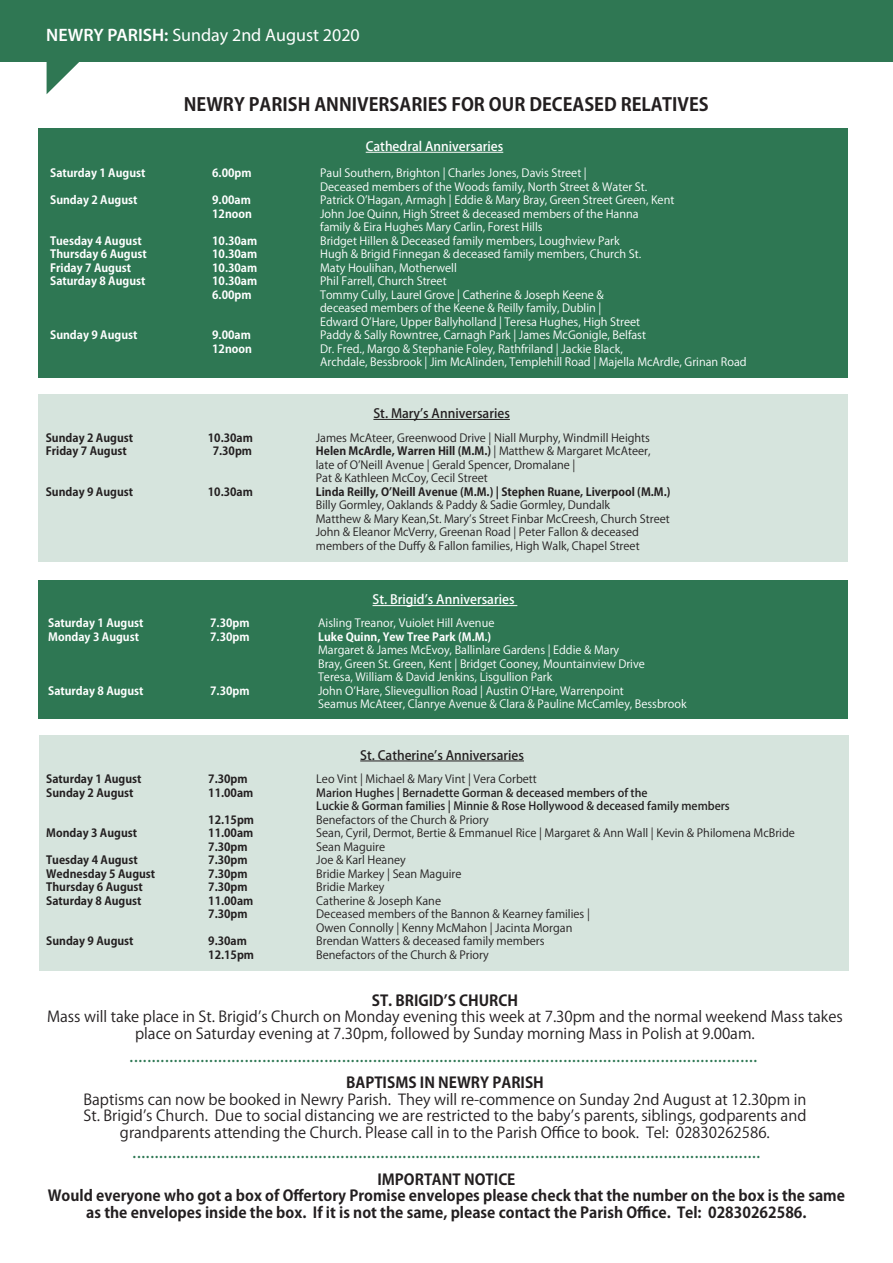
<style>
.page{position:relative;width:893px;height:1263px;background:#fff}
.page>*{position:absolute;margin:0;border:0;box-sizing:border-box;transform-origin:0 0}
.t1{font:700 18px "Koz Go Pro";color:#231f20}
.t2{font:18px "Myriad Pro";color:#fff}
.t3{font:15px/16.5px "Koz Go Pro";color:#231f20;text-align:center}
.t4{font:500 15px "Koz Go Pro";color:#2d7753}
.t5{font:700 15px/16.5px "Koz Go Pro";color:#231f20;text-align:center}
.t6{font:500 12.75px "Koz Go Pro";color:#231f20}
.t7{font:500 12.75px "Koz Go Pro";color:#fff}
.t8{font:11.25px/13.5px "Koz Go Pro";color:#fff}
.t9{font:11.25px/13.5px "Koz Go Pro";color:#231f20}
.t10{font:700 11.25px "Koz Go Pro";color:#231f20}
.t11{font:700 11.25px "Koz Go Pro";color:#fff}
.t12{font:500 11.25px/13.5px "Koz Go Pro";color:#231f20}
.s1{font-weight:600}
.s2{font-weight:700}
</style>
<div class="page">
<div style="left:38px;top:580px;width:810px;height:139px;background:#2e7753"></div>
<div style="left:38px;top:395px;width:810px;height:167px;background:#d6e4dd"></div>
<div style="left:38px;top:128px;width:810px;height:249px;background:#2e7753"></div>
<hr style="left:366px;top:152px;width:137px;height:1px;background:#fff">
<hr style="left:373px;top:605px;width:144px;height:1px;background:#fff">
<hr style="left:373px;top:419px;width:137px;height:1px;background:#231f20">
<div style="left:39px;top:735px;width:809px;height:236px;background:#d6e4dd"></div>
<hr style="left:360px;top:761px;width:164px;height:1px;background:#231f20">
<div style="left:0;top:0;width:893px;height:62px;background:#2f7753"></div>
<svg style="left:47px;top:62px;width:32px;height:32px"></svg>
<h1 class="t2" style="left:46px;top:24px;width:315px"><span class="s1">NEWRY PARISH:</span> Sunday 2nd August 2020</h1>
<h1 class="t1" style="left:184px;top:93px;width:526px">NEWRY PARISH ANNIVERSARIES FOR OUR DECEASED RELATIVES</h1>
<p class="t7" style="left:366px;top:138px;width:139px">Cathedral Anniversaries</p>
<p class="t11" style="left:50px;top:166px;width:97px">Saturday 1 August</p>
<p class="t11" style="left:212px;top:166px;width:41px">6.00pm</p>
<p class="t8" style="left:320px;top:167px;width:329px">Paul Southern, Brighton | Charles Jones, Davis Street |<br>Deceased members of the Woods family, North Street &amp; Water St.</p>
<p class="t11" style="left:50px;top:193px;width:89px">Sunday 2 August</p>
<p class="t11" style="left:212px;top:193px;width:40px">9.00am</p>
<p class="t8" style="left:320px;top:194px;width:356px">Patrick OʼHagan, Armagh | Eddie &amp; Mary Bray, Green Street Green, Kent</p>
<p class="t11" style="left:212px;top:207px;width:41px">12noon</p>
<p class="t8" style="left:320px;top:207px;width:320px">John Joe Quinn, High Street &amp; deceased members of the Hanna family &amp; Eira Hughes Mary Carlin, Forest Hills</p>
<p class="t11" style="left:50px;top:234px;width:93px">Tuesday 4 August</p>
<p class="t11" style="left:212px;top:234px;width:47px">10.30am</p>
<p class="t8" style="left:320px;top:234px;width:301px">Bridget Hillen &amp; Deceased family members, Loughview Park</p>
<p class="t11" style="left:50px;top:247px;width:98px">Thursday 6 August</p>
<p class="t11" style="left:212px;top:247px;width:47px">10.30am</p>
<p class="t8" style="left:320px;top:248px;width:322px">Hugh &amp; Brigid Finnegan &amp; deceased family members, Church St.</p>
<p class="t11" style="left:50px;top:261px;width:83px">Friday 7 August</p>
<p class="t11" style="left:212px;top:261px;width:47px">10.30am</p>
<p class="t8" style="left:320px;top:261px;width:138px">Maty Houlihan, Motherwell</p>
<p class="t11" style="left:50px;top:274px;width:97px">Saturday 8 August</p>
<p class="t11" style="left:212px;top:274px;width:47px">10.30am</p>
<p class="t8" style="left:320px;top:275px;width:128px">Phil Farrell, Church Street</p>
<p class="t11" style="left:212px;top:288px;width:41px">6.00pm</p>
<p class="t8" style="left:320px;top:288px;width:321px">Tommy Cully, Laurel Grove | Catherine &amp; Joseph Keene &amp; deceased members of the Keene &amp; Reilly family, Dublin |<br>Edward OʼHare, Upper Ballyholland | Teresa Hughes, High Street</p>
<p class="t11" style="left:50px;top:328px;width:89px">Sunday 9 August</p>
<p class="t11" style="left:212px;top:328px;width:40px">9.00am</p>
<p class="t8" style="left:320px;top:329px;width:327px">Paddy &amp; Sally Rowntree, Carnagh Park | James McGonigle, Belfast</p>
<p class="t11" style="left:212px;top:342px;width:41px">12noon</p>
<p class="t8" style="left:320px;top:342px;width:428px">Dr. Fred., Margo &amp; Stephanie Foley, Rathfriland | Jackie Black,<br>Archdale, Bessbrook | Jim McAlinden, Templehill Road | Majella McArdle, Grinan Road</p>
<p class="t6" style="left:373px;top:405px;width:138px">St. Maryʼs Anniversaries</p>
<p class="t10" style="left:46px;top:430px;width:89px">Sunday 2 August</p>
<p class="t10" style="left:208px;top:430px;width:47px">10.30am</p>
<p class="t9" style="left:316px;top:431px;width:336px">James McAteer, Greenwood Drive | Niall Murphy, Windmill Heights</p>
<p class="t10" style="left:46px;top:444px;width:83px">Friday 7 August</p>
<p class="t10" style="left:213px;top:444px;width:41px">7.30pm</p>
<p class="t9" style="left:316px;top:445px;width:336px"><span class="s2">Helen McArdle, Warren Hill (M.M.)</span> | Matthew &amp; Margaret McAteer, late of OʼNeill Avenue | Gerald Spencer, Dromalane |<br>Pat &amp; Kathleen McCoy, Cecil Street</p>
<p class="t10" style="left:46px;top:484px;width:89px">Sunday 9 August</p>
<p class="t10" style="left:208px;top:484px;width:47px">10.30am</p>
<p class="t10" style="left:316px;top:484px;width:356px">Linda Reilly, OʼNeill Avenue (M.M.) | Stephen Ruane, Liverpool (M.M.)</p>
<p class="t9" style="left:316px;top:499px;width:356px">Billy Gormley, Oaklands &amp; Paddy &amp; Sadie Gormley, Dundalk<br>Matthew &amp; Mary Kean,St. Maryʼs Street Finbar McCreesh, Church Street John &amp; Eleanor McVerry, Greenan Road | Peter Fallon &amp; deceased members of the Duffy &amp; Fallon families, High Walk, Chapel Street</p>
<p class="t7" style="left:373px;top:591px;width:143px">St. Brigidʼs Anniversaries</p>
<p class="t11" style="left:48px;top:616px;width:97px">Saturday 1 August</p>
<p class="t11" style="left:210px;top:616px;width:41px">7.30pm</p>
<p class="t8" style="left:318px;top:617px;width:178px">Aisling Treanor, Vuiolet Hill Avenue</p>
<p class="t11" style="left:48px;top:629px;width:92px">Monday 3 August</p>
<p class="t11" style="left:210px;top:629px;width:41px">7.30pm</p>
<p class="t11" style="left:318px;top:629px;width:175px">Luke Quinn, Yew Tree Park (M.M.)</p>
<p class="t8" style="left:318px;top:644px;width:328px">Margaret &amp; James McEvoy, Ballinlare Gardens | Eddie &amp; Mary<br>Bray, Green St. Green, Kent | Bridget Cooney, Mountainview Drive<br>Teresa, William &amp; David Jenkins, Lisgullion Park</p>
<p class="t11" style="left:48px;top:683px;width:97px">Saturday 8 August</p>
<p class="t11" style="left:210px;top:683px;width:41px">7.30pm</p>
<p class="t8" style="left:318px;top:684px;width:370px">John OʼHare, Slievegullion Road | Austin OʼHare, Warrenpoint<br>Seamus McAteer, Clanrye Avenue &amp; Clara &amp; Pauline McCamley, Bessbrook</p>
<p class="t6" style="left:360px;top:747px;width:165px">St. Catherineʼs Anniversaries</p>
<p class="t10" style="left:46px;top:772px;width:97px">Saturday 1 August</p>
<p class="t10" style="left:208px;top:772px;width:41px">7.30pm</p>
<p class="t9" style="left:316px;top:773px;width:222px">Leo Vint | Michael &amp; Mary Vint | Vera Corbett</p>
<p class="t10" style="left:46px;top:785px;width:89px">Sunday 2 August</p>
<p class="t10" style="left:208px;top:785px;width:47px">11.00am</p>
<p class="t12" style="left:316px;top:786px;width:415px">Marion Hughes | Bernadette Gorman &amp; deceased members of the<br>Luckie &amp; Gorman families | Minnie &amp; Rose Hollywood &amp; deceased family members</p>
<p class="t10" style="left:208px;top:812px;width:47px">12.15pm</p>
<p class="t9" style="left:316px;top:813px;width:174px">Benefactors of the Church &amp; Priory</p>
<p class="t10" style="left:46px;top:826px;width:92px">Monday 3 August</p>
<p class="t10" style="left:208px;top:826px;width:47px">11.00am</p>
<p class="t9" style="left:316px;top:827px;width:480px">Sean, Cyril, Dermot, Bertie &amp; Emmanuel Rice | Margaret &amp; Ann Wall | Kevin &amp; Philomena McBride</p>
<p class="t10" style="left:208px;top:839px;width:41px">7.30pm</p>
<p class="t9" style="left:316px;top:840px;width:70px">Sean Maguire</p>
<p class="t10" style="left:46px;top:853px;width:93px">Tuesday 4 August</p>
<p class="t10" style="left:208px;top:853px;width:41px">7.30pm</p>
<p class="t9" style="left:316px;top:854px;width:91px">Joe &amp; Karl Heaney</p>
<p class="t10" style="left:46px;top:866px;width:111px">Wednesday 5 August</p>
<p class="t10" style="left:208px;top:866px;width:41px">7.30pm</p>
<p class="t9" style="left:316px;top:867px;width:147px">Bridie Markey | Sean Maguire</p>
<p class="t10" style="left:46px;top:880px;width:98px">Thursday 6 August</p>
<p class="t10" style="left:208px;top:880px;width:41px">7.30pm</p>
<p class="t9" style="left:316px;top:881px;width:70px">Bridie Markey</p>
<p class="t10" style="left:46px;top:893px;width:97px">Saturday 8 August</p>
<p class="t10" style="left:208px;top:893px;width:47px">11.00am</p>
<p class="t9" style="left:316px;top:894px;width:126px">Catherine &amp; Joseph Kane</p>
<p class="t10" style="left:208px;top:907px;width:41px">7.30pm</p>
<p class="t9" style="left:316px;top:908px;width:275px">Deceased members of the Bannon &amp; Kearney families |<br>Owen Connolly | Kenny McMahon | Jacinta Morgan</p>
<p class="t10" style="left:46px;top:934px;width:89px">Sunday 9 August</p>
<p class="t10" style="left:208px;top:934px;width:40px">9.30am</p>
<p class="t9" style="left:316px;top:935px;width:230px">Brendan Watters &amp; deceased family members</p>
<p class="t10" style="left:208px;top:947px;width:47px">12.15pm</p>
<p class="t9" style="left:316px;top:948px;width:174px">Benefactors of the Church &amp; Priory</p>
<h2 class="t5" style="left:372px;top:993px;width:148px">ST. BRIGIDʼS CHURCH</h2>
<h2 class="t3" style="left:47px;top:1009px;width:797px">Mass will take place in St. Brigidʼs Church on Monday evening this week at 7.30pm and the normal weekend Mass takes place on Saturday evening at 7.30pm, followed by Sunday morning Mass in Polish at 9.00am.</h2>
<h2 class="t5" style="left:346px;top:1075px;width:199px">BAPTISMS IN NEWRY PARISH</h2>
<p class="t3" style="left:83px;top:1091px;width:725px">Baptisms can now be booked in Newry Parish. They will re-commence on Sunday 2nd August at 12.30pm in<br>St. Brigidʼs Church. Due to social distancing we are restricted to the babyʼs parents, siblings, godparents and grandparents attending the Church. Please call in to the Parish Office to book. Tel: 02830262586.</p>
<h2 class="t5" style="left:48px;top:1172px;width:799px">IMPORTANT NOTICE<br>Would everyone who got a box of Offertory Promise envelopes please check that the number on the box is the same as the envelopes inside the box. If it is not the same, please contact the Parish Office. Tel: 02830262586.</h2>
<h2 class="t4" style="left:130px;top:1046px;width:629px">..............................................................................................................................................</h2>
<h2 class="t4" style="left:133px;top:1142px;width:629px">..............................................................................................................................................</h2>
</div>
